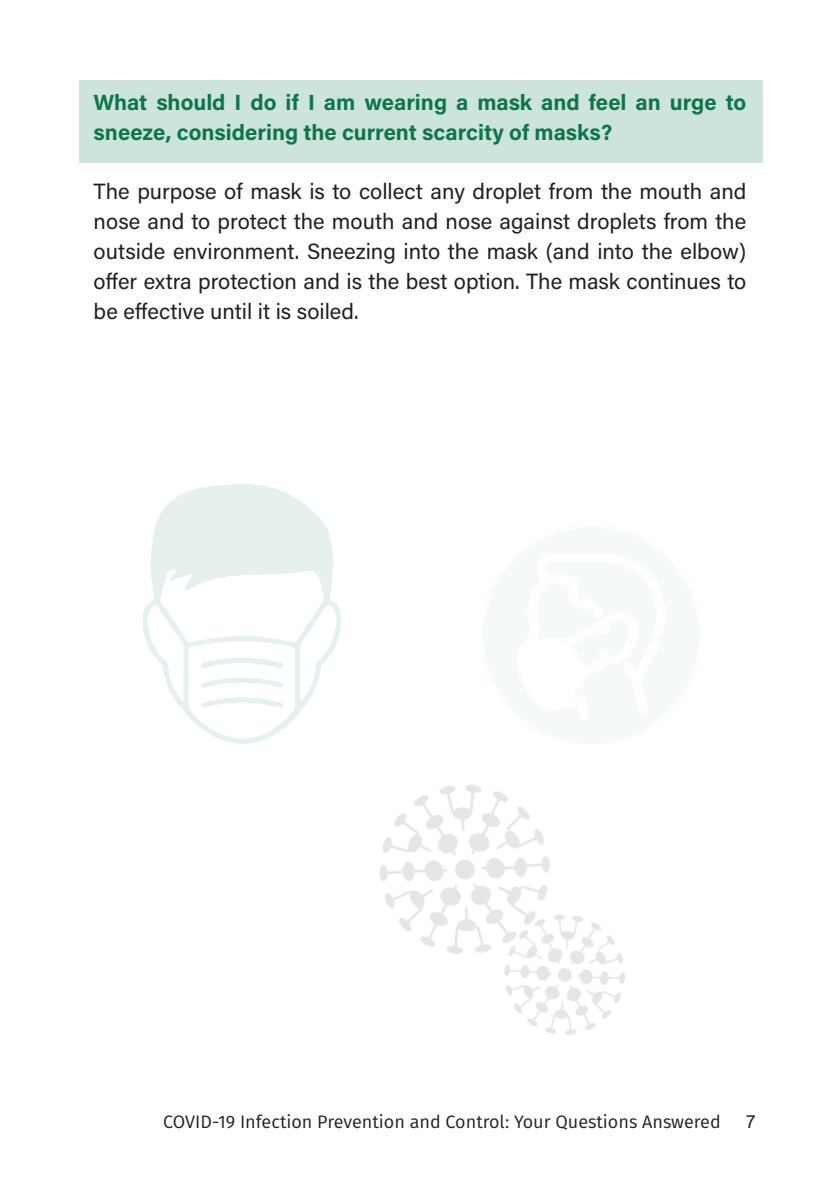
<style>
.page{position:relative;width:840px;height:1191px;background:#fff}
.page>*{position:absolute;margin:0;border:0;box-sizing:border-box;transform-origin:0 0}
.t1{font:22px/30px "Acumin Pro";color:#231f20;text-align:justify}
.t2{font:700 22px/30px "Acumin Pro";color:#0c764b}
.t3{font:18px "Fira Sans";color:#231f20}
.t4{font:18px "Arial";color:#231f20}
</style>
<div class="page">
<div style="left:79px;top:81px;width:684px;height:82px;background:#cce4db"></div>
<img style="left:380px;top:785px;width:245px;height:250px">
<img style="left:143px;top:484px;width:198px;height:260px">
<p class="t2" style="left:94px;top:87px;width:653px">What should I do if I am wearing a mask and feel an urge to sneeze, considering the current scarcity of masks?</p>
<p class="t1" style="left:94px;top:175px;width:654px">The purpose of mask is to collect any droplet from the mouth and nose and to protect the mouth and nose against droplets from the outside environment. Sneezing into the mask (and into the elbow) offer extra protection and is the best option. The mask continues to be effective until it is soiled.</p>
<p class="t3" style="left:163px;top:1108px;width:558px">COVID-19 Infection Prevention and Control: Your Questions Answered</p>
<p class="t4" style="left:745px;top:1109px;width:12px">7</p>
</div>
